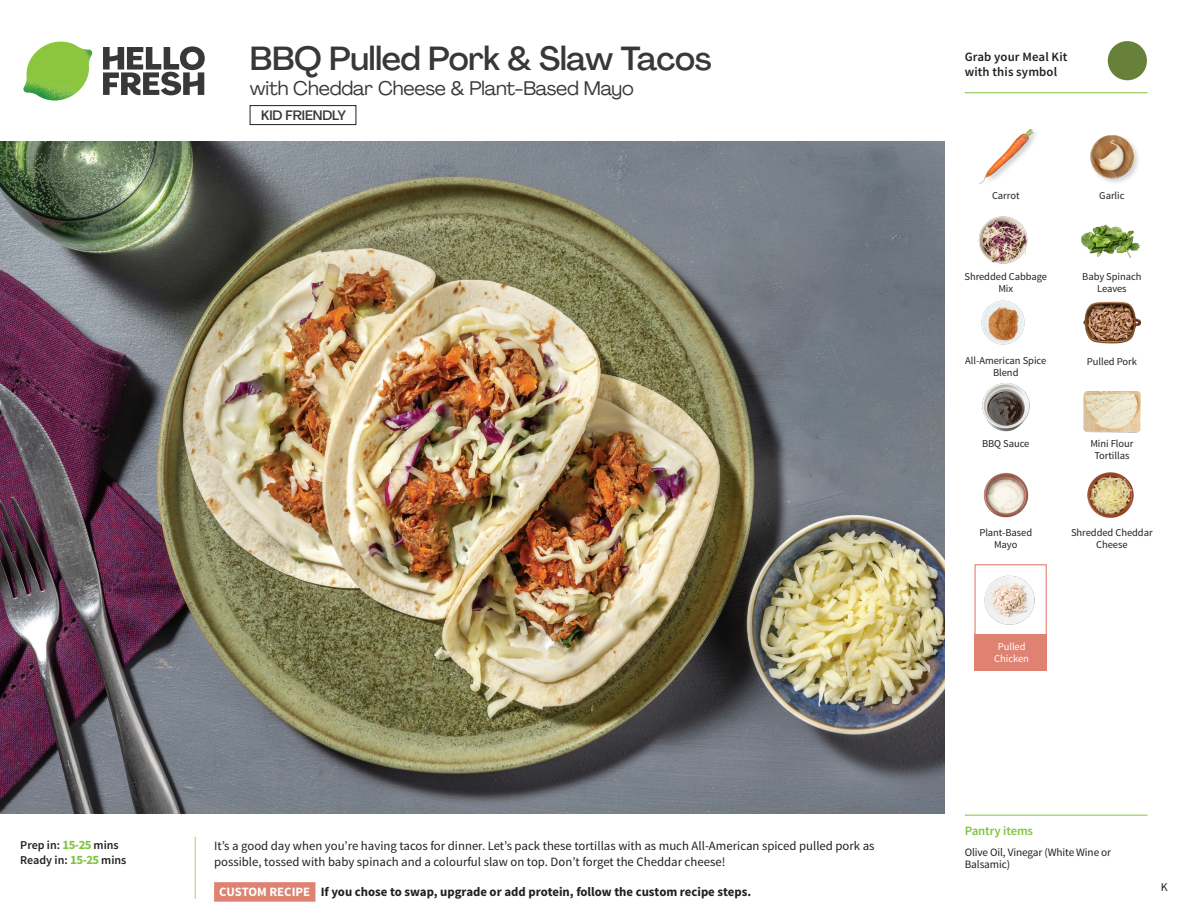
<style>
.page{position:relative;width:1188px;height:918px;background:#fff}
.page>*{position:absolute;margin:0;border:0;box-sizing:border-box;transform-origin:0 0}
._15_Titel_UK{font:500 33px "Agrandir";letter-spacing:-.015em;color:#383839}
._15_Titel_UK-2{font:19.5px "Agrandir";letter-spacing:-.01em;color:#383839}
.t1{font:500 13.5px "Agrandir";letter-spacing:-.01em;color:#383839}
.Step_6_Text_AU{font:12.75px/16.5px "Source Sans Pro";color:#231f20}
.Step_6_Text_AU-2{font:700 12.75px "Source Sans Pro";color:#231f20}
.t2{font:600 12.75px/15px "Source Sans Pro";letter-spacing:.01em;color:#231f20}
._04_Headers_Front{font:600 12.75px "Source Sans Pro";letter-spacing:-.01em;color:#81c340}
._04_Intro{font:600 12px "Source Sans Pro";color:#231f20}
.t3{font:12px "Source Sans Pro";color:#231f20}
._05_Pantry{font:11.25px/12px "Source Sans Pro";letter-spacing:-.01em;color:#231f20}
._18_FRONT_ingredient{font:10.5px/12px "Source Sans Pro";letter-spacing:-.005em;color:#231f20;text-align:center}
._18_FRONT_ingredient-2{font:10.5px/12px "Source Sans Pro";letter-spacing:-.005em;color:#fff;text-align:center}
.s1{font-weight:700;font-size:12.75px;color:#81c340}
.s2{color:#fff}
</style>
<div class="page">
<svg style="left:103px;top:46px;width:102px;height:49px"></svg>
<img style="left:23px;top:42px;width:69px;height:59px">
<svg style="left:194px;top:836px;width:122px;height:66px"></svg>
<img style="left:0;top:142px;width:945px;height:672px">
<div style="left:975px;top:564px;width:72px;height:73px;border:1px solid #df8272"></div>
<div style="left:975px;top:634px;width:72px;height:37px;background:#df8272"></div>
<img style="left:984px;top:575px;width:51px;height:50px">
<img style="left:981px;top:300px;width:44px;height:45px">
<img style="left:982px;top:383px;width:48px;height:49px">
<img style="left:1083px;top:301px;width:58px;height:43px">
<img style="left:1083px;top:391px;width:58px;height:42px">
<img style="left:1087px;top:472px;width:47px;height:46px">
<img style="left:1082px;top:224px;width:57px;height:34px">
<img style="left:978px;top:216px;width:50px;height:48px">
<img style="left:979px;top:128px;width:55px;height:56px">
<img style="left:1090px;top:135px;width:48px;height:48px">
<img style="left:983px;top:472px;width:46px;height:46px">
<hr style="left:965px;top:815px;width:183px;height:1px;background:#81c340">
<svg style="left:1090px;top:41px;width:58px;height:53px"></svg>
<hr style="left:965px;top:92px;width:183px;height:1px;background:#81c340">
<div style="left:250px;top:105px;width:106px;height:20px;border:1px solid #231f20"></div>
<p class="_15_Titel_UK" style="left:250px;top:38px;width:463px">BBQ Pulled Pork &amp; Slaw Tacos</p>
<p class="_15_Titel_UK-2" style="left:250px;top:76px;width:385px">with Cheddar Cheese &amp; Plant-Based Mayo</p>
<p class="t1" style="left:261px;top:107px;width:86px">KID FRIENDLY</p>
<p class="_04_Intro" style="left:20px;top:837px;width:100px">Prep in: <span class="s1">15-25</span> mins</p>
<p class="_04_Intro" style="left:20px;top:852px;width:108px">Ready in: <span class="s1">15-25</span> mins</p>
<p class="Step_6_Text_AU" style="left:214px;top:838px;width:662px">It’s a good day when you’re having tacos for dinner. Let’s pack these tortillas with as much All-American spiced pulled pork as possible, tossed with baby spinach and a colourful slaw on top. Don’t forget the Cheddar cheese!</p>
<p class="Step_6_Text_AU-2" style="left:219px;top:883px;width:533px"><span class="s2">CUSTOM RECIPE</span> If you chose to swap, upgrade or add protein, follow the custom recipe steps.</p>
<p class="t2" style="left:965px;top:50px;width:104px">Grab your Meal Kit with this symbol</p>
<p class="_18_FRONT_ingredient" style="left:992px;top:189px;width:29px">Carrot</p>
<p class="_18_FRONT_ingredient" style="left:1099px;top:189px;width:27px">Garlic</p>
<p class="_18_FRONT_ingredient" style="left:964px;top:270px;width:84px">Shredded Cabbage<br>Mix</p>
<p class="_18_FRONT_ingredient" style="left:1082px;top:270px;width:61px">Baby Spinach<br>Leaves</p>
<p class="_18_FRONT_ingredient" style="left:965px;top:354px;width:82px">All-American Spice</p>
<p class="_18_FRONT_ingredient" style="left:1087px;top:355px;width:52px">Pulled Pork</p>
<p class="_18_FRONT_ingredient" style="left:993px;top:366px;width:27px">Blend</p>
<p class="_18_FRONT_ingredient" style="left:982px;top:437px;width:49px">BBQ Sauce</p>
<p class="_18_FRONT_ingredient" style="left:979px;top:527px;width:54px">Plant-Based<br>Mayo</p>
<p class="_18_FRONT_ingredient-2" style="left:994px;top:641px;width:36px">Pulled<br>Chicken</p>
<p class="_18_FRONT_ingredient" style="left:1090px;top:437px;width:45px">Mini Flour<br>Tortillas</p>
<p class="_18_FRONT_ingredient" style="left:1071px;top:527px;width:83px">Shredded Cheddar<br>Cheese</p>
<p class="_04_Headers_Front" style="left:965px;top:822px;width:70px">Pantry items</p>
<p class="_05_Pantry" style="left:965px;top:847px;width:148px">Olive Oil, Vinegar (White Wine or<br>Balsamic)</p>
<p class="t3" style="left:1161px;top:879px;width:8px">K</p>
</div>
